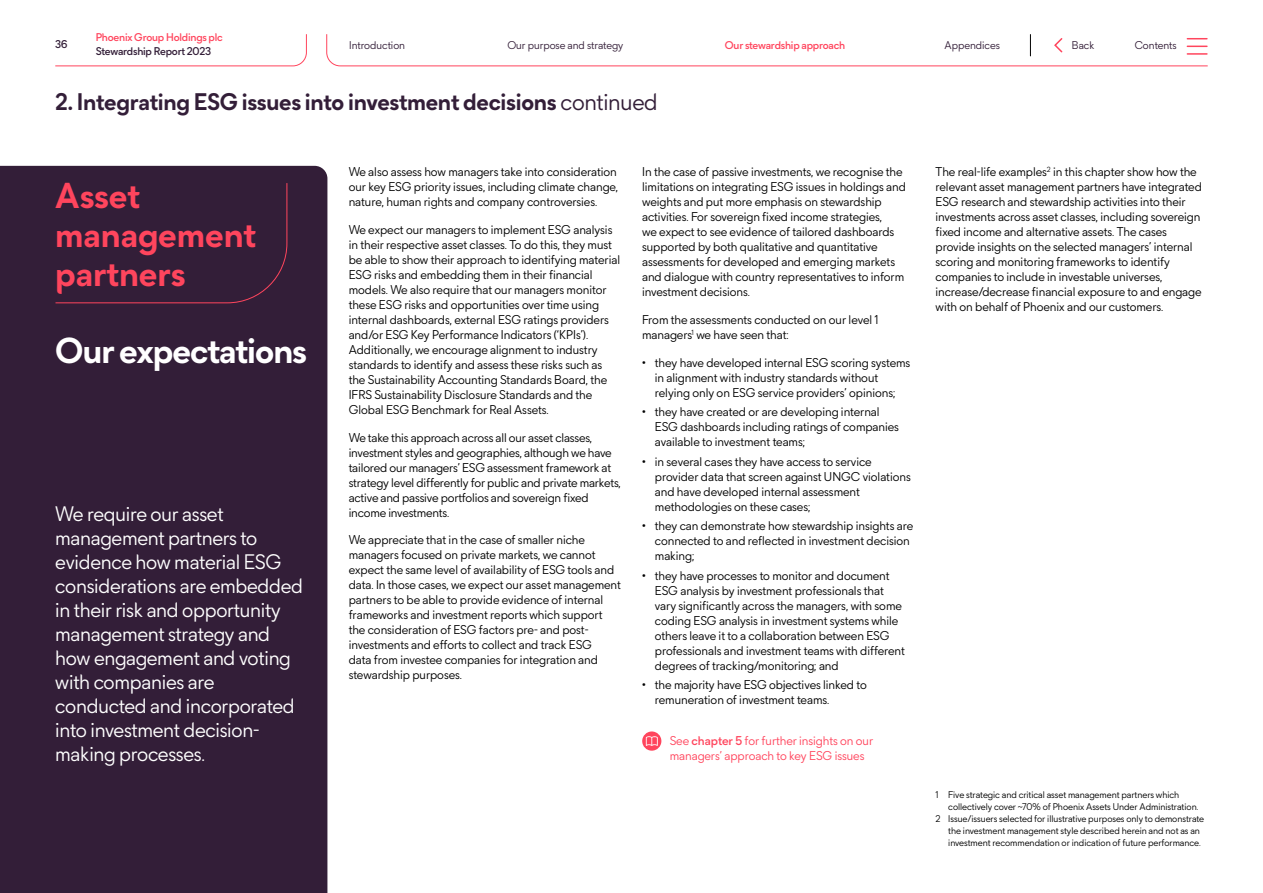
<style>
.page{position:relative;width:1263px;height:893px;background:#fff}
.page>*{position:absolute;margin:0;border:0;box-sizing:border-box;transform-origin:0 0}
.PulloutHeader2Ember{font:700 36px/39px "Phoenix Sans";color:#ff455d}
.PageHeadline2{font:700 36px "Phoenix Sans";letter-spacing:-.025em;color:#fff}
.MainheadLevel1{font:700 24px "Phoenix Sans";letter-spacing:-.01em;color:#331e38}
.IntroParagraphLevel4White{font:21px/24px "Phoenix Sans";letter-spacing:-.01em;color:#fff}
.BodyText{font:12.75px/15px "Phoenix Sans";color:#000}
.BodyTextBulletL1{font:12.75px/15px "Phoenix Sans";color:#000}
.BodyTextBulletL1Last{font:12.75px/15px "Phoenix Sans";color:#000}
.PageDriverIcon{font:12.75px/15px "Phoenix Sans";color:#ff455d}
.t1{font:11.25px "Phoenix Sans";color:#331e38}
.t2{font:500 11.25px "Phoenix Sans";letter-spacing:-.015em;color:#ff455d}
.t3{font:500 11.25px "Phoenix Sans";letter-spacing:-.015em;color:#331e38}
.BodyTextNotesIndent{font:9.75px/12px "Phoenix Sans";color:#000}
.s1{font-weight:400}
.s2{font-weight:500}
</style>
<div class="page">
<div style="left:0;top:166px;width:327px;height:727px;background:#331e38"></div>
<div style="left:55px;top:183px;width:232px;height:120px;background:#331e38"></div>
<svg style="left:642px;top:731px;width:19px;height:20px"></svg>
<svg style="left:646px;top:736px;width:12px;height:10px"></svg>
<svg style="left:55px;top:34px;width:252px;height:32px"></svg>
<svg style="left:326px;top:34px;width:882px;height:32px"></svg>
<p class="t3" style="left:55px;top:37px;width:14px">36</p>
<p class="t2" style="left:96px;top:30px;width:129px">Phoenix Group Holdings plc</p>
<p class="t3" style="left:96px;top:44px;width:117px">Stewardship Report 2023</p>
<p class="t1" style="left:349px;top:38px;width:57px">Introduction</p>
<p class="t1" style="left:507px;top:38px;width:117px">Our purpose and strategy</p>
<p class="t2" style="left:725px;top:38px;width:122px">Our stewardship approach</p>
<p class="t1" style="left:944px;top:38px;width:57px">Appendices</p>
<p class="t1" style="left:1072px;top:38px;width:24px">Back</p>
<p class="t1" style="left:1135px;top:38px;width:44px">Contents</p>
<h1 class="MainheadLevel1" style="left:55px;top:87px;width:604px">2. Integrating ESG issues into investment decisions <span class="s1">continued</span></h1>
<h1 class="PulloutHeader2Ember" style="left:55px;top:176px;width:202px">Asset management partners</h1>
<h3 class="PageHeadline2" style="left:55px;top:328px;width:253px">Our expectations</h3>
<h3 class="IntroParagraphLevel4White" style="left:55px;top:501px;width:249px">We require our asset management partners to evidence how material ESG considerations are embedded in their risk and opportunity management strategy and how engagement and voting with companies are conducted and incorporated into investment decision&shy;making processes.</h3>
<p class="BodyText" style="left:349px;top:164px;width:271px;text-align:justify">We also assess how managers take into consideration our key ESG priority issues, including climate change, nature, human rights and company controversies.</p>
<p class="BodyText" style="left:349px;top:222px;width:273px">We expect our managers to implement ESG analysis in their respective asset classes. To do this, they must be able to show their approach to identifying material ESG risks and embedding them in their financial models. We also require that our managers monitor these ESG risks and opportunities over time using internal dashboards, external ESG ratings providers and/or ESG Key Performance Indicators (‘KPIs’).<br>Additionally, we encourage alignment to industry standards to identify and assess these risks such as the Sustainability Accounting Standards Board, the IFRS Sustainability Disclosure Standards and the Global ESG Benchmark for Real Assets.</p>
<p class="BodyText" style="left:349px;top:429px;width:274px">We take this approach across all our asset classes, investment styles and geographies, although we have tailored our managers’ ESG assessment framework at strategy level differently for public and private markets, active and passive portfolios and sovereign fixed income investments.</p>
<p class="BodyText" style="left:349px;top:532px;width:274px">We appreciate that in the case of smaller niche managers focused on private markets, we cannot expect the same level of availability of ESG tools and data. In those cases, we expect our asset management partners to be able to provide evidence of internal frameworks and investment reports which support the consideration of ESG factors pre- and post&shy;investments and efforts to collect and track ESG<br>data from investee companies for integration and stewardship purposes.</p>
<p class="BodyText" style="left:642px;top:164px;width:265px">In the case of passive investments, we recognise the limitations on integrating ESG issues in holdings and weights and put more emphasis on stewardship activities. For sovereign fixed income strategies,<br>we expect to see evidence of tailored dashboards supported by both qualitative and quantitative assessments for developed and emerging markets and dialogue with country representatives to inform investment decisions.</p>
<p class="BodyText" style="left:642px;top:312px;width:238px">From the assessments conducted on our level 1 managers<sup>1</sup> we have seen that:</p>
<p class="BodyTextBulletL1" style="left:655px;top:354px;width:257px;text-indent:-13px">• they have developed internal ESG scoring systems in alignment with industry standards without relying only on ESG service providers’ opinions;</p>
<p class="BodyTextBulletL1" style="left:655px;top:404px;width:246px;text-indent:-13px">• they have created or are developing internal<br>ESG dashboards including ratings of companies available to investment teams;</p>
<p class="BodyTextBulletL1" style="left:655px;top:453px;width:257px;text-indent:-13px">• in several cases they have access to service provider data that screen against UNGC violations and have developed internal assessment methodologies on these cases;</p>
<p class="BodyTextBulletL1" style="left:655px;top:518px;width:260px;text-indent:-13px">• they can demonstrate how stewardship insights are connected to and reflected in investment decision making;</p>
<p class="BodyTextBulletL1" style="left:655px;top:567px;width:251px;text-indent:-13px">• they have processes to monitor and document ESG analysis by investment professionals that vary significantly across the managers, with some coding ESG analysis in investment systems while others leave it to a collaboration between ESG professionals and investment teams with different degrees of tracking/monitoring; and</p>
<p class="BodyTextBulletL1Last" style="left:655px;top:677px;width:213px;text-indent:-13px">• the majority have ESG objectives linked to remuneration of investment teams.</p>
<p class="PageDriverIcon" style="left:670px;top:732px;width:205px">See <span class="s2">chapter 5</span> for further insights on our managers’ approach to key ESG issues</p>
<p class="BodyText" style="left:935px;top:164px;width:268px">The real-life examples<sup>2</sup> in this chapter show how the relevant asset management partners have integrated ESG research and stewardship activities into their investments across asset classes, including sovereign fixed income and alternative assets. The cases provide insights on the selected managers’ internal scoring and monitoring frameworks to identify companies to include in investable universes, increase/decrease financial exposure to and engage with on behalf of Phoenix and our customers.</p>
<p class="BodyTextNotesIndent" style="left:948px;top:789px;width:252px;text-indent:-13px">1 Five strategic and critical asset management partners which collectively cover ~70% of Phoenix Assets Under Administration.</p>
<p class="BodyTextNotesIndent" style="left:948px;top:813px;width:257px;text-indent:-13px">2 Issue/issuers selected for illustrative purposes only to demonstrate the investment management style described herein and not as an investment recommendation or indication of future performance.</p>
</div>
